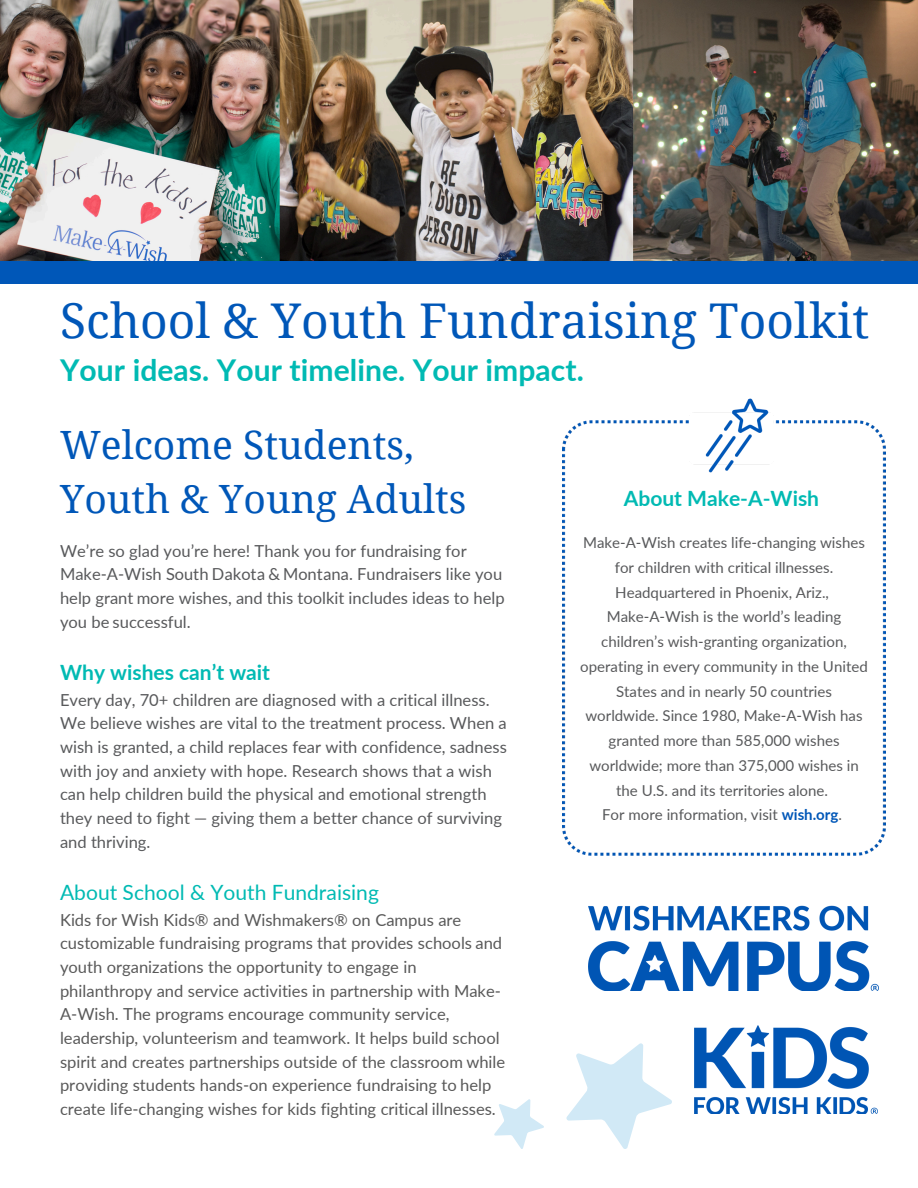
<style>
.page{position:relative;width:918px;height:1188px;background:#fff}
.page>*{position:absolute;margin:0;border:0;box-sizing:border-box;transform-origin:0 0}
.t1{font:48px "Droid Serif";color:#0057b8}
.t2{font:39px/54px "Droid Serif";color:#0057b8}
.t3{font:700 30px "Lato";letter-spacing:.005em;color:#00bab3}
.t4{font:700 21px "Lato";color:#00bab3}
.t5{font:21px "Lato";color:#00bab3}
.t6{font:16.5px/23.7px "Lato";color:#58595b}
.t7{font:16.5px/23.7px "Lato";color:#595959}
.t8{font:15px/24.8px "Lato";color:#58595b;text-align:center}
.s1{font-weight:700;color:#0057b8}
</style>
<div class="page">
<svg style="left:494px;top:1099px;width:50px;height:50px"></svg>
<img style="left:588px;top:905px;width:290px;height:86px">
<svg style="left:566px;top:1043px;width:106px;height:106px"></svg>
<img style="left:694px;top:1025px;width:184px;height:89px">
<img style="left:280px;top:0;width:353px;height:261px">
<img style="left:0;top:0;width:280px;height:261px">
<img style="left:633px;top:0;width:285px;height:261px">
<div style="left:0;top:261px;width:918px;height:23px;background:#0057b8"></div>
<img style="left:563px;top:420px;width:323px;height:435px">
<img style="left:562px;top:489px;width:277px;height:367px">
<img style="left:683px;top:398px;width:97px;height:82px">
<p class="t1" style="left:60px;top:293px;width:811px">School &amp; Youth Fundraising Toolkit</p>
<p class="t3" style="left:60px;top:351px;width:525px">Your ideas. Your timeline. Your impact.</p>
<p class="t2" style="left:60px;top:419px;width:408px">Welcome Students,<br>Youth &amp; Young Adults</p>
<p class="t6" style="left:60px;top:538px;width:446px">We’re so glad you’re here! Thank you for fundraising for Make-A-Wish South Dakota &amp; Montana. Fundraisers like you help grant more wishes, and this toolkit includes ideas to help you be successful.</p>
<p class="t4" style="left:60px;top:660px;width:212px">Why wishes can’t wait</p>
<p class="t6" style="left:60px;top:688px;width:448px">Every day, 70+ children are diagnosed with a critical illness.<br>We believe wishes are vital to the treatment process. When a wish is granted, a child replaces fear with confidence, sadness with joy and anxiety with hope. Research shows that a wish can help children build the physical and emotional strength they need to fight — giving them a better chance of surviving and thriving.</p>
<p class="t5" style="left:60px;top:880px;width:320px">About School &amp; Youth Fundraising</p>
<p class="t7" style="left:60px;top:908px;width:447px">Kids for Wish Kids® and Wishmakers® on Campus are customizable fundraising programs that provides schools and youth organizations the opportunity to engage in philanthropy and service activities in partnership with Make-A-Wish. The programs encourage community service, leadership, volunteerism and teamwork. It helps build school spirit and creates partnerships outside of the classroom while providing students hands-on experience fundraising to help create life-changing wishes for kids fighting critical illnesses.</p>
<p class="t4" style="left:624px;top:485px;width:197px">About Make-A-Wish</p>
<p class="t8" style="left:583px;top:530px;width:283px">Make-A-Wish creates life-changing wishes for children with critical illnesses.<br>Headquartered in Phoenix, Ariz.,</p>
<p class="t8" style="left:580px;top:604px;width:289px">Make-A-Wish is the world’s leading children’s wish-granting organization, operating in every community in the United States and in nearly 50 countries worldwide. Since 1980, Make-A-Wish has granted more than 585,000 wishes worldwide; more than 375,000 wishes in the U.S. and its territories alone.</p>
<p class="t8" style="left:602px;top:802px;width:241px">For more information, visit <span class="s1">wish.org</span>.</p>
</div>
